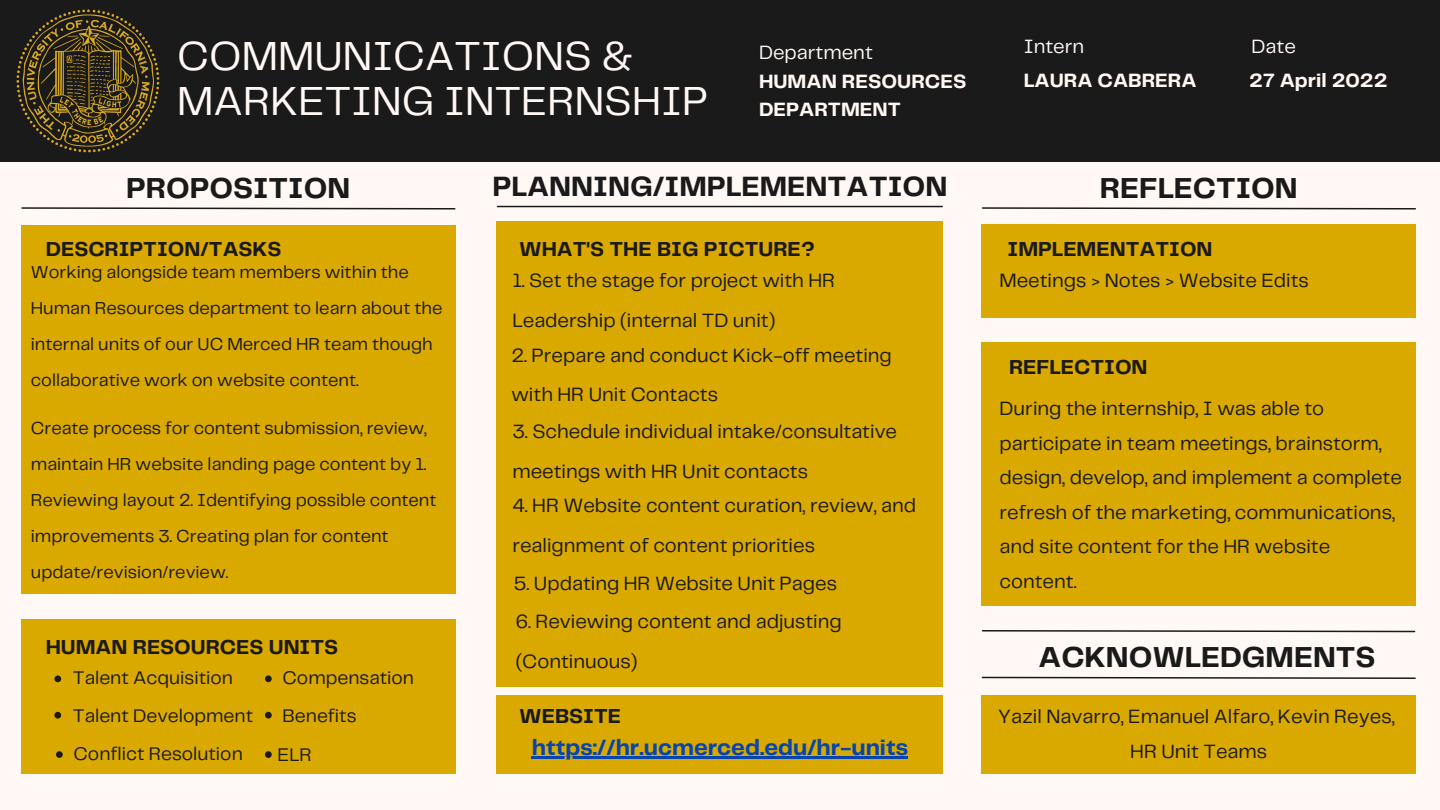
<style>
.page{position:relative;width:1440px;height:810px;background:#fff8f4}
.page>*{position:absolute;margin:0;border:0;box-sizing:border-box;transform-origin:0 0}
.t1{font:42.1px/44.9px "Telegraf";color:#fff8f4}
.t2{font:700 30px "Telegraf";color:#1b1a1a}
.t3{font:700 29px "Telegraf";color:#1b1a1a}
.t4{font:700 23px "Telegraf";color:#0645ad}
.t5{font:700 21px "Telegraf";color:#1b1a1a}
.t6{font:20px/39.8px "Telegraf";color:#1b1a1a}
.t7{font:700 20px/27.8px "Telegraf";color:#fff8f4}
.t8{font:20px "Telegraf";color:#fff8f4}
.t9{font:19px "Telegraf";color:#1b1a1a}
.t10{font:18px/36px "Telegraf";color:#1b1a1a}
</style>
<div class="page">
<div style="left:0;top:0;width:1440px;height:162px;background:#1b1a1a"></div>
<div style="left:497px;top:222px;width:446px;height:465px;background:#daa900"></div>
<div style="left:21px;top:619px;width:435px;height:155px;background:#daa900"></div>
<div style="left:982px;top:224px;width:434px;height:94px;background:#daa900"></div>
<div style="left:982px;top:696px;width:434px;height:78px;background:#daa900"></div>
<svg style="left:21px;top:207px;width:435px;height:3px"></svg>
<svg style="left:982px;top:207px;width:434px;height:3px"></svg>
<hr style="left:497px;top:206px;width:445px;height:1px;background:#1b1a1a">
<svg style="left:981px;top:676px;width:435px;height:3px"></svg>
<svg style="left:981px;top:630px;width:435px;height:3px"></svg>
<div style="left:54px;top:676px;width:7px;height:6px;background:#1b1a1a;border-radius:50%"></div>
<div style="left:54px;top:712px;width:7px;height:7px;background:#1b1a1a;border-radius:50%"></div>
<div style="left:265px;top:675px;width:7px;height:7px;background:#1b1a1a;border-radius:50%"></div>
<div style="left:265px;top:712px;width:7px;height:7px;background:#1b1a1a;border-radius:50%"></div>
<div style="left:56px;top:751px;width:7px;height:7px;background:#1b1a1a;border-radius:50%"></div>
<div style="left:265px;top:751px;width:7px;height:7px;background:#1b1a1a;border-radius:50%"></div>
<img style="left:16px;top:9px;width:144px;height:144px">
<div style="left:21px;top:225px;width:435px;height:369px;background:#daa900"></div>
<div style="left:982px;top:342px;width:434px;height:264px;background:#daa900"></div>
<div style="left:497px;top:696px;width:446px;height:78px;background:#daa900"></div>
<hr style="left:532px;top:757px;width:376px;height:2px;background:#0645ad">
<p class="t1" style="left:177px;top:36px;width:532px">COMMUNICATIONS &amp;<br>MARKETING INTERNSHIP</p>
<p class="t8" style="left:759px;top:44px;width:115px">Department</p>
<p class="t7" style="left:759px;top:69px;width:209px">HUMAN RESOURCES<br>DEPARTMENT</p>
<p class="t8" style="left:1024px;top:38px;width:62px">Intern</p>
<p class="t7" style="left:1024px;top:67px;width:174px">LAURA CABRERA</p>
<p class="t8" style="left:1252px;top:38px;width:46px">Date</p>
<p class="t7" style="left:1249px;top:67px;width:140px">27 April 2022</p>
<p class="t2" style="left:126px;top:175px;width:225px">PROPOSITION</p>
<p class="t3" style="left:492px;top:174px;width:457px">PLANNING/IMPLEMENTATION</p>
<p class="t2" style="left:1100px;top:175px;width:199px">REFLECTION</p>
<p class="t5" style="left:46px;top:240px;width:237px">DESCRIPTION/TASKS</p>
<p class="t5" style="left:519px;top:240px;width:297px">WHAT'S THE BIG PICTURE?</p>
<p class="t5" style="left:1008px;top:240px;width:206px">IMPLEMENTATION</p>
<p class="t10" style="left:31px;top:255px;width:413px">Working alongside team members within the Human Resources department to learn about the internal units of our UC Merced HR team though collaborative work on website content.</p>
<p class="t10" style="left:31px;top:411px;width:407px">Create process for content submission, review, maintain HR website landing page content by 1.<br>Reviewing layout 2. Identifying possible content improvements 3. Creating plan for content update/revision/review.</p>
<p class="t6" style="left:512px;top:262px;width:324px">1. Set the stage for project with HR<br>Leadership (internal TD unit)</p>
<p class="t6" style="left:511px;top:336px;width:382px">2. Prepare and conduct Kick-off meeting with HR Unit Contacts</p>
<p class="t6" style="left:512px;top:412px;width:386px">3. Schedule individual intake/consultative meetings with HR Unit contacts</p>
<p class="t6" style="left:512px;top:487px;width:405px">4. HR Website content curation, review, and realignment of content priorities</p>
<p class="t6" style="left:514px;top:565px;width:325px">5. Updating HR Website Unit Pages</p>
<p class="t6" style="left:516px;top:602px;width:328px">6. Reviewing content and adjusting (Continuous)</p>
<p class="t6" style="left:1000px;top:262px;width:311px">Meetings &gt; Notes &gt; Website Edits</p>
<p class="t5" style="left:1009px;top:359px;width:140px">REFLECTION</p>
<p class="t6" style="left:1000px;top:393px;width:404px;line-height:34.5px">During the internship, I was able to participate in team meetings, brainstorm, design, develop, and implement a complete refresh of the marketing, communications, and site content for the HR website content.</p>
<p class="t5" style="left:46px;top:638px;width:294px">HUMAN RESOURCES UNITS</p>
<p class="t9" style="left:73px;top:670px;width:162px">Talent Acquisition</p>
<p class="t9" style="left:73px;top:707px;width:182px">Talent Development</p>
<p class="t2" style="left:1039px;top:644px;width:338px">ACKNOWLEDGMENTS</p>
<p class="t9" style="left:283px;top:670px;width:133px">Compensation</p>
<p class="t9" style="left:283px;top:707px;width:75px">Benefits</p>
<p class="t5" style="left:519px;top:707px;width:104px">WEBSITE</p>
<p class="t6" style="left:998px;top:698px;width:398px">Yazil Navarro, Emanuel Alfaro, Kevin Reyes,</p>
<p class="t6" style="left:1130px;top:732px;width:138px">HR Unit Teams</p>
<p class="t4" style="left:532px;top:738px;width:378px">https://hr.ucmerced.edu/hr-units</p>
<p class="t9" style="left:74px;top:745px;width:171px">Conflict Resolution</p>
<p class="t9" style="left:278px;top:747px;width:36px">ELR</p>
</div>
